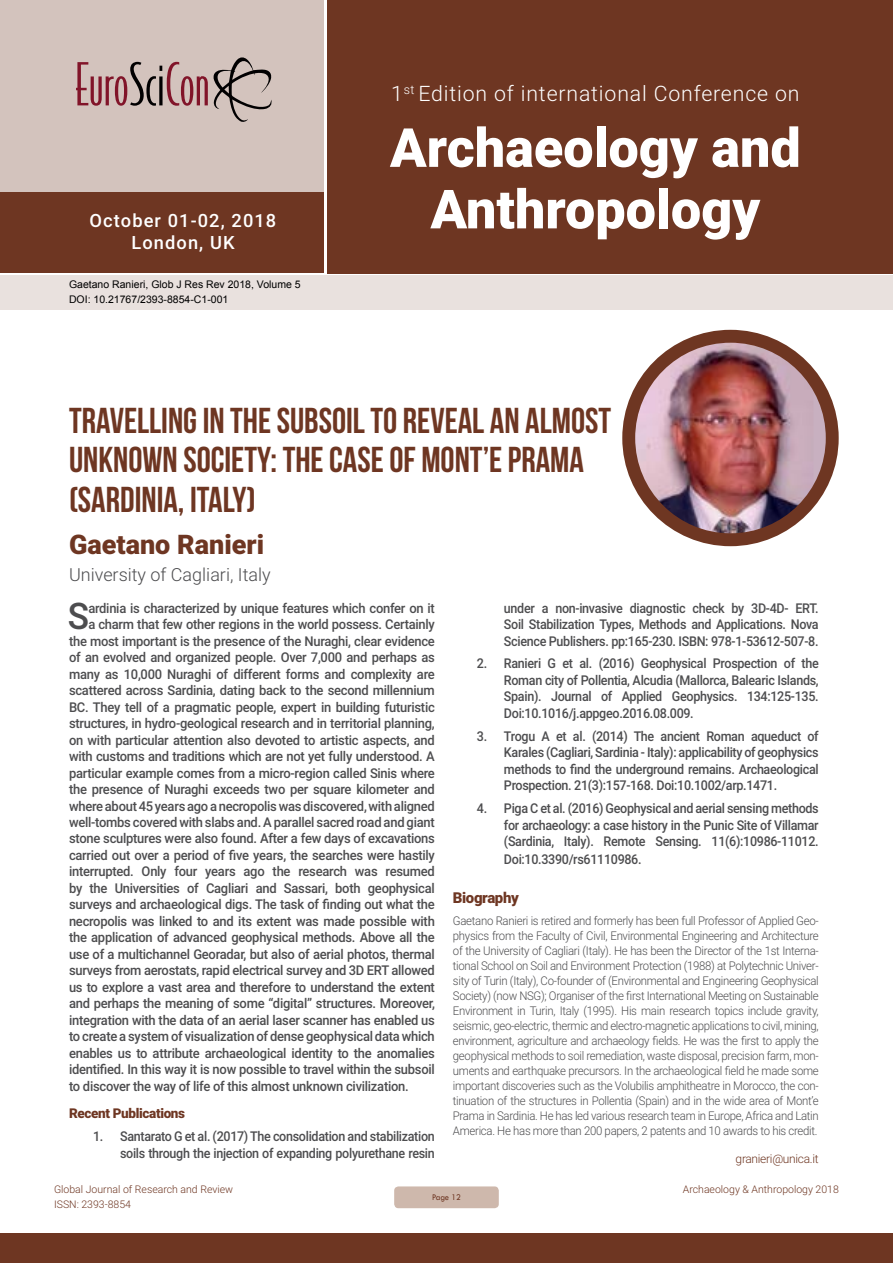
<style>
.page{position:relative;width:893px;height:1263px;background:#fff}
.page>*{position:absolute;margin:0;border:0;box-sizing:border-box;transform-origin:0 0}
.t1{font:900 54px/61.5px "Roboto";color:#fff;text-align:center}
.t2{font:500 36.75px "Roboto";color:#4d4d4f;scale:.96 1}
.t3{font:36px/39.6px "Bebas Neue";color:#6e3622}
.t4{font:900 27px "Roboto";color:#6e3622}
.t5{font:300 21.3px "Roboto";letter-spacing:.04em;color:#fff}
.t6{font:500 18.3px/21.9px "Roboto";letter-spacing:.06em;color:#fff;text-align:center}
.t7{font:300 18px "Roboto";color:#4d4d4f}
.t8{font:900 15px "Roboto";letter-spacing:-.025em;color:#6e3622}
.t9{font:500 13.5px "Roboto";letter-spacing:-.02em;color:#4d4d4f;scale:.96 1}
.t10{font:500 13.5px/16.5px "Roboto";letter-spacing:-.02em;color:#4d4d4f;text-align:justify;scale:.93 1}
.t11{font:900 13.5px "Roboto";letter-spacing:-.025em;color:#6e3622}
.t12{font:300 12px/15px "Roboto";letter-spacing:-.025em;color:#4d4d4f;text-align:justify;scale:.95 1}
.t13{font:300 12px "Roboto";letter-spacing:-.025em;color:#6e3622}
.t14{font:300 10.5px/15px "Roboto";color:#6e3622}
.t15{font:10.5px/14.4px "Arial";color:#000}
.t16{font:9px "Tw Cen";letter-spacing:-.02em;color:#6e3622;scale:.95 1}
</style>
<div class="page">
<div style="left:0;top:0;width:323px;height:193px;background:#d3c3bd"></div>
<div style="left:1px;top:193px;width:323px;height:80px;background:#6e3622"></div>
<div style="left:327px;top:0;width:566px;height:273px;background:#6e3622"></div>
<div style="left:1px;top:275px;width:892px;height:35px;background:#e9e1de"></div>
<svg style="left:76px;top:57px;width:196px;height:65px"></svg>
<div style="left:0;top:1233px;width:893px;height:30px;background:#6e3622"></div>
<div style="left:394px;top:1186px;width:105px;height:22px;background:#ceb8ac;border-radius:4px"></div>
<svg style="left:629px;top:336px;width:203px;height:204px"></svg>
<img style="left:629px;top:342px;width:184px;height:198px">
<div style="left:622px;top:330px;width:217px;height:216px;border:13px solid #6e3622;border-radius:50%"></div>
<h3 class="t6" style="left:90px;top:209px;width:188px">October 01-02, 2018<br>London, UK</h3>
<p class="t15" style="left:69px;top:278px;width:233px">Gaetano Ranieri, Glob J Res Rev 2018, Volume 5<br>DOI: 10.21767/2393-8854-C1-001</p>
<h3 class="t5" style="left:391px;top:78px;width:410px">1<sup>st</sup> Edition of international Conference on</h3>
<h1 class="t1" style="left:390px;top:115px;width:412px">Archaeology and<br>Anthropology</h1>
<h3 class="t3" style="left:69px;top:400px;width:544px">TRAVELLING IN THE SUBSOIL TO REVEAL AN ALMOST<br>UNKNOWN SOCIETY: THE CASE OF MONT’E PRAMA (SARDINIA, ITALY)</h3>
<h3 class="t4" style="left:69px;top:525px;width:197px">Gaetano Ranieri</h3>
<h3 class="t7" style="left:69px;top:562px;width:203px">University of Cagliari, Italy</h3>
<h2 class="t2" style="left:68px;top:590px;width:24px">S</h2>
<p class="t9" style="left:88px;top:598px;width:363px">ardinia is characterized by unique features which confer on it</p>
<p class="t9" style="left:88px;top:615px;width:362px">a charm that few other regions in the world possess. Certainly</p>
<p class="t9" style="left:69px;top:631px;width:383px">the most important is the presence of the Nuraghi, clear evidence</p>
<p class="t9" style="left:69px;top:648px;width:383px">of an evolved and organized people. Over 7,000 and perhaps as</p>
<p class="t9" style="left:69px;top:664px;width:383px">many as 10,000 Nuraghi of different forms and complexity are</p>
<p class="t9" style="left:69px;top:681px;width:383px">scattered across Sardinia, dating back to the second millennium</p>
<p class="t9" style="left:69px;top:697px;width:383px">BC. They tell of a pragmatic people, expert in building futuristic</p>
<p class="t9" style="left:69px;top:714px;width:382px">structures, in hydro-geological research and in territorial planning,</p>
<p class="t9" style="left:69px;top:730px;width:382px">on with particular attention also devoted to artistic aspects, and</p>
<p class="t9" style="left:69px;top:747px;width:383px">with customs and traditions which are not yet fully understood. A</p>
<p class="t9" style="left:69px;top:763px;width:383px">particular example comes from a micro-region called Sinis where</p>
<p class="t9" style="left:69px;top:780px;width:383px">the presence of Nuraghi exceeds two per square kilometer and</p>
<p class="t9" style="left:69px;top:796px;width:383px">where about 45 years ago a necropolis was discovered, with aligned</p>
<p class="t9" style="left:69px;top:813px;width:382px">well-tombs covered with slabs and. A parallel sacred road and giant</p>
<p class="t9" style="left:69px;top:829px;width:383px">stone sculptures were also found. After a few days of excavations</p>
<p class="t9" style="left:69px;top:846px;width:383px">carried out over a period of five years, the searches were hastily</p>
<p class="t9" style="left:69px;top:862px;width:383px">interrupted. Only four years ago the research was resumed</p>
<p class="t9" style="left:69px;top:879px;width:383px">by the Universities of Cagliari and Sassari, both geophysical</p>
<p class="t9" style="left:69px;top:895px;width:383px">surveys and archaeological digs. The task of finding out what the</p>
<p class="t9" style="left:69px;top:912px;width:383px">necropolis was linked to and its extent was made possible with</p>
<p class="t9" style="left:69px;top:928px;width:382px">the application of advanced geophysical methods. Above all the</p>
<p class="t9" style="left:69px;top:945px;width:383px">use of a multichannel Georadar, but also of aerial photos, thermal</p>
<p class="t9" style="left:69px;top:961px;width:383px">surveys from aerostats, rapid electrical survey and 3D ERT allowed</p>
<p class="t9" style="left:69px;top:978px;width:383px">us to explore a vast area and therefore to understand the extent</p>
<p class="t9" style="left:69px;top:994px;width:383px">and perhaps the meaning of some “digital” structures. Moreover,</p>
<p class="t9" style="left:69px;top:1011px;width:383px">integration with the data of an aerial laser scanner has enabled us</p>
<p class="t9" style="left:69px;top:1027px;width:383px">to create a system of visualization of dense geophysical data which</p>
<p class="t9" style="left:69px;top:1044px;width:383px">enables us to attribute archaeological identity to the anomalies</p>
<p class="t9" style="left:69px;top:1060px;width:382px">identified. In this way it is now possible to travel within the subsoil</p>
<p class="t9" style="left:69px;top:1077px;width:355px">to discover the way of life of this almost unknown civilization.</p>
<p class="t11" style="left:69px;top:1104px;width:118px">Recent Publications</p>
<p class="t10" style="left:93px;top:1127px;width:369px;text-align:right">1. Santarato G et al. (2017) The consolidation and stabilization soils through the injection of expanding polyurethane resin</p>
<p class="t10" style="left:504px;top:599px;width:340px">under a non-invasive diagnostic check by 3D-4D- ERT.<br>Soil Stabilization Types, Methods and Applications. Nova Science Publishers. pp:165-230. ISBN: 978-1-53612-507-8.</p>
<p class="t10" style="left:504px;top:655px;width:340px;text-indent:-27px">2. Ranieri G et al. (2016) Geophysical Prospection of the Roman city of Pollentia, Alcudia (Mallorca, Balearic Islands, Spain). Journal of Applied Geophysics. 134:125-135.<br>Doi:10.1016/j.appgeo.2016.08.009.</p>
<p class="t10" style="left:504px;top:727px;width:340px;text-indent:-27px">3. Trogu A et al. (2014) The ancient Roman aqueduct of Karales (Cagliari, Sardinia - Italy): applicability of geophysics methods to find the underground remains. Archaeological Prospection. 21(3):157-168. Doi:10.1002/arp.1471.</p>
<p class="t10" style="left:504px;top:800px;width:340px;text-indent:-27px">4. Piga C et al. (2016) Geophysical and aerial sensing methods for archaeology: a case history in the Punic Site of Villamar (Sardinia, Italy). Remote Sensing. 11(6):10986-11012.</p>
<p class="t10" style="left:504px;top:850px;width:150px">Doi:10.3390/rs61110986.</p>
<p class="t8" style="left:453px;top:887px;width:67px">Biography</p>
<p class="t12" style="left:453px;top:912px;width:387px">Gaetano Ranieri is retired and formerly has been full Professor of Applied Geo&shy;physics from the Faculty of Civil, Environmental Engineering and Architecture of the University of Cagliari (Italy). He has been the Director of the 1st Interna&shy;tional School on Soil and Environment Protection (1988) at Polytechnic Univer&shy;sity of Turin (Italy), Co-founder of (Environmental and Engineering Geophysical Society) (now NSG); Organiser of the first International Meeting on Sustainable Environment in Turin, Italy (1995). His main research topics include gravity, seismic, geo-electric, thermic and electro-magnetic applications to civil, mining, environment, agriculture and archaeology fields. He was the first to apply the geophysical methods to soil remediation, waste disposal, precision farm, mon&shy;uments and earthquake precursors. In the archaeological field he made some important discoveries such as the Volubilis amphitheatre in Morocco, the con&shy;tinuation of the structures in Pollentia (Spain) and in the wide area of Mont’e Prama in Sardinia. He has led various research team in Europe, Africa and Latin America. He has more than 200 papers, 2 patents and 10 awards to his credit.</p>
<p class="t13" style="left:736px;top:1151px;width:85px">granieri@unica.it</p>
<p class="t14" style="left:54px;top:1181px;width:181px">Global Journal of Research and Review<br>ISSN: 2393-8854</p>
<p class="t16" style="left:432px;top:1192px;width:32px">Page 12</p>
<p class="t14" style="left:683px;top:1181px;width:158px">Archaeology &amp; Anthropology 2018</p>
</div>
